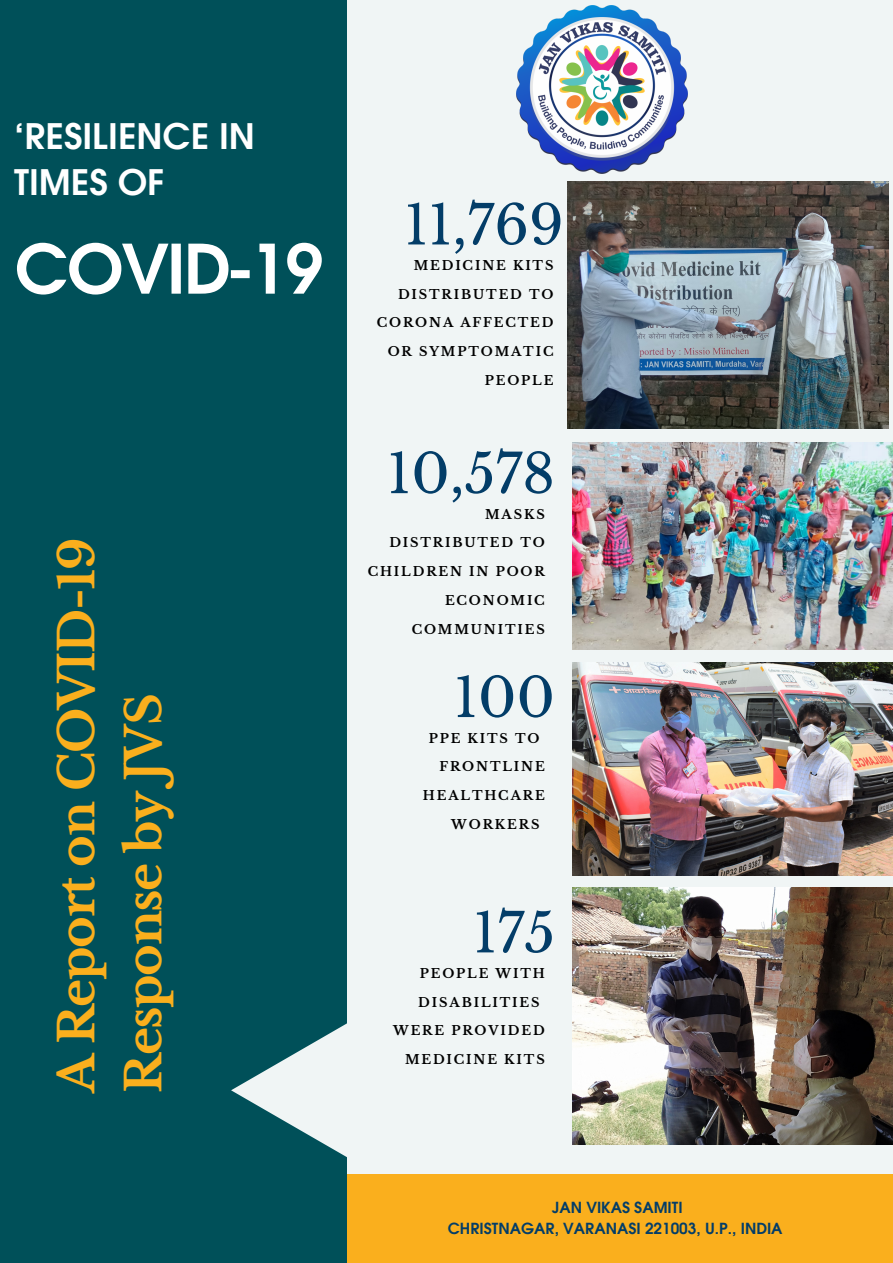
<style>
.page{position:relative;width:893px;height:1263px;background:#005059}
.page>*{position:absolute;margin:0;border:0;box-sizing:border-box;transform-origin:0 0}
.t1{font:700 67.72px "Evolventa";letter-spacing:-.03em;color:#fff}
.t2{font:54px "Libre Baskerville";color:#033d68}
.t3{font:700 48.15px/67px "Libre Baskerville";letter-spacing:-.03em;color:#faaf1d}
.t4{font:700 35.17px "Evolventa";color:#fff}
.t5{font:700 15.3px "Evolventa";color:#033d68}
.t6{font:700 12.75px "Libre Baskerville";letter-spacing:.145em;color:#000}
</style>
<div class="page">
<div style="left:347px;top:0;width:546px;height:1263px;background:#f0f5f5"></div>
<svg style="left:231px;top:1023px;width:116px;height:134px"></svg>
<div style="left:347px;top:1174px;width:546px;height:89px;background:#faaf1d"></div>
<img style="left:568px;top:182px;width:320px;height:246px">
<img style="left:573px;top:442px;width:320px;height:208px">
<img style="left:516px;top:5px;width:172px;height:168px">
<img style="left:573px;top:662px;width:320px;height:213px">
<img style="left:573px;top:888px;width:320px;height:256px">
<p class="t4" style="left:14px;top:121px;width:242px">‘RESILIENCE IN</p>
<p class="t4" style="left:14px;top:166px;width:152px">TIMES OF</p>
<p class="t1" style="left:15px;top:240px;width:310px">COVID-19</p>
<p class="t3" style="left:44px;top:1093px;width:557px;rotate:-90deg">A Report on COVID-19<br>Response byJVS</p>
<p class="t2" style="left:404px;top:192px;width:161px">11,769</p>
<p class="t6" style="left:414px;top:258px;width:141px">MEDICINE KITS</p>
<p class="t6" style="left:398px;top:286px;width:157px">DISTRIBUTED TO</p>
<p class="t6" style="left:377px;top:315px;width:178px">CORONA AFFECTED</p>
<p class="t6" style="left:388px;top:344px;width:167px">OR SYMPTOMATIC</p>
<p class="t6" style="left:485px;top:372px;width:70px">PEOPLE</p>
<p class="t2" style="left:387px;top:441px;width:169px">10,578</p>
<p class="t6" style="left:485px;top:506px;width:61px">MASKS</p>
<p class="t6" style="left:389px;top:535px;width:157px">DISTRIBUTED TO</p>
<p class="t6" style="left:368px;top:564px;width:179px">CHILDREN IN POOR</p>
<p class="t6" style="left:445px;top:592px;width:101px">ECONOMIC</p>
<p class="t6" style="left:412px;top:621px;width:135px">COMMUNITIES</p>
<p class="t2" style="left:454px;top:665px;width:103px">100</p>
<p class="t6" style="left:429px;top:730px;width:112px">PPE KITS TO</p>
<p class="t6" style="left:439px;top:759px;width:107px">FRONTLINE</p>
<p class="t6" style="left:423px;top:788px;width:123px">HEALTHCARE</p>
<p class="t6" style="left:451px;top:816px;width:90px">WORKERS</p>
<p class="t2" style="left:473px;top:900px;width:83px">175</p>
<p class="t6" style="left:420px;top:966px;width:127px">PEOPLE WITH</p>
<p class="t6" style="left:418px;top:994px;width:123px">DISABILITIES</p>
<p class="t6" style="left:393px;top:1023px;width:153px">WERE PROVIDED</p>
<p class="t6" style="left:405px;top:1052px;width:141px">MEDICINE KITS</p>
<p class="t5" style="left:552px;top:1200px;width:132px">JAN VIKAS SAMITI</p>
<p class="t5" style="left:448px;top:1222px;width:336px">CHRISTNAGAR, VARANASI 221003, U.P., INDIA</p>
</div>
